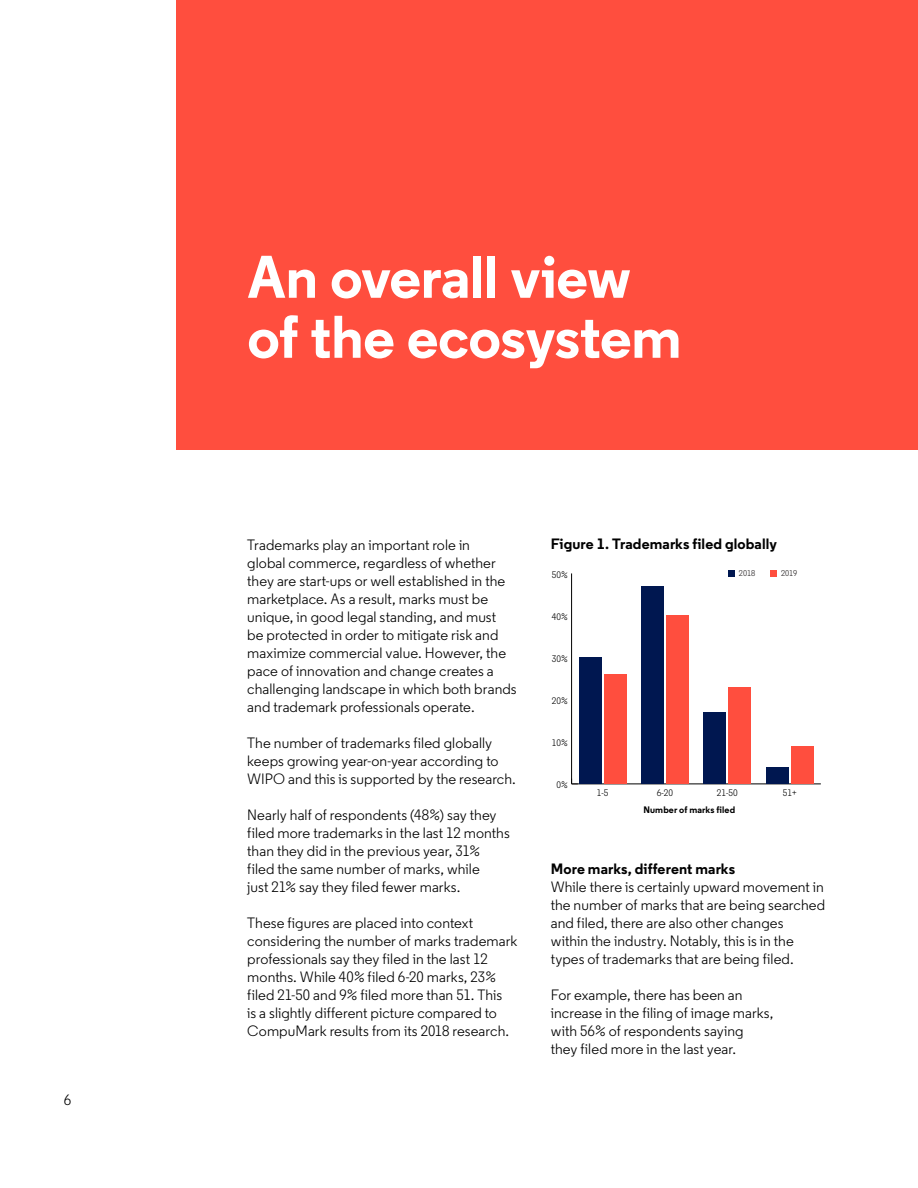
<style>
.page{position:relative;width:918px;height:1188px;background:#fff}
.page>*{position:absolute;margin:0;border:0;box-sizing:border-box;transform-origin:0 0}
.t1{font:700 60px/60px "Regular Clarivate";letter-spacing:-.01em;color:#fff}
.t2{font:15px/18px "Regular Clarivate";letter-spacing:.005em;color:#000}
.t3{font:700 15px "Regular Clarivate";letter-spacing:.005em;color:#000}
.t4{font:9.45px "Regular Clarivate";color:#000}
.t5{font:700 9.45px "Regular Clarivate";letter-spacing:.01em;color:#000}
.t6{font:8.4px "Regular Clarivate";letter-spacing:-.015em;color:#231f20}
</style>
<div class="page">
<div style="left:176px;top:0;width:742px;height:450px;background:#ff4e3e"></div>
<hr style="left:572px;top:784px;width:249px;height:1px;background:#000">
<hr style="left:571px;top:573px;width:1px;height:211px;background:#000">
<svg style="left:571px;top:779px;width:7px;height:6px"></svg>
<div style="left:604px;top:674px;width:22px;height:110px;background:#ff4e3e"></div>
<div style="left:666px;top:616px;width:23px;height:168px;background:#ff4e3e"></div>
<div style="left:729px;top:687px;width:22px;height:97px;background:#ff4e3e"></div>
<div style="left:791px;top:746px;width:22px;height:38px;background:#ff4e3e"></div>
<div style="left:579px;top:658px;width:22px;height:126px;background:#001750"></div>
<div style="left:641px;top:586px;width:23px;height:198px;background:#001750"></div>
<div style="left:704px;top:712px;width:22px;height:72px;background:#001750"></div>
<div style="left:766px;top:767px;width:22px;height:17px;background:#001750"></div>
<div style="left:728px;top:570px;width:7px;height:6px;background:#001750"></div>
<div style="left:770px;top:570px;width:7px;height:6px;background:#ff4e3e"></div>
<p class="t2" style="left:64px;top:1091px;width:9px">6</p>
<h1 class="t1" style="left:247px;top:246px;width:436px">An overall view of the ecosystem</h1>
<p class="t2" style="left:247px;top:536px;width:271px">Trademarks play an important role in<br>global commerce, regardless of whether they are start-ups or well established in the marketplace. As a result, marks must be unique, in good legal standing, and must<br>be protected in order to mitigate risk and maximize commercial value. However, the pace of innovation and change creates a challenging landscape in which both brands and trademark professionals operate.</p>
<p class="t2" style="left:247px;top:734px;width:270px">The number of trademarks filed globally keeps growing year-on-year according to<br>WIPO and this is supported by the research.</p>
<p class="t2" style="left:247px;top:806px;width:264px">Nearly half of respondents (48%) say they filed more trademarks in the last 12 months than they did in the previous year, 31% filed the same number of marks, while<br>just 21% say they filed fewer marks.</p>
<p class="t2" style="left:247px;top:914px;width:272px">These figures are placed into context considering the number of marks trademark professionals say they filed in the last 12 months. While 40% filed 6-20 marks, 23% filed 21-50 and 9% filed more than 51. This<br>is a slightly different picture compared to CompuMark results from its 2018 research.</p>
<p class="t3" style="left:551px;top:534px;width:228px">Figure 1. Trademarks filed globally</p>
<p class="t4" style="left:552px;top:569px;width:17px">50%</p>
<p class="t4" style="left:552px;top:611px;width:17px">40%</p>
<p class="t4" style="left:552px;top:653px;width:17px">30%</p>
<p class="t4" style="left:552px;top:695px;width:17px">20%</p>
<p class="t4" style="left:552px;top:737px;width:17px">10%</p>
<p class="t4" style="left:556px;top:779px;width:13px">0%</p>
<p class="t6" style="left:739px;top:568px;width:18px">2018</p>
<p class="t6" style="left:781px;top:568px;width:18px">2019</p>
<p class="t4" style="left:597px;top:787px;width:13px">1-5</p>
<p class="t4" style="left:657px;top:787px;width:18px">6-20</p>
<p class="t4" style="left:717px;top:787px;width:22px">21-50</p>
<p class="t4" style="left:783px;top:787px;width:15px">51+</p>
<p class="t5" style="left:643px;top:804px;width:93px">Number of marks filed</p>
<p class="t3" style="left:551px;top:859px;width:186px">More marks, different marks</p>
<p class="t2" style="left:551px;top:878px;width:276px">While there is certainly upward movement in the number of marks that are being searched and filed, there are also other changes<br>within the industry. Notably, this is in the types of trademarks that are being filed.</p>
<p class="t2" style="left:551px;top:986px;width:224px">For example, there has been an increase in the filing of image marks, with 56% of respondents saying they filed more in the last year.</p>
</div>
